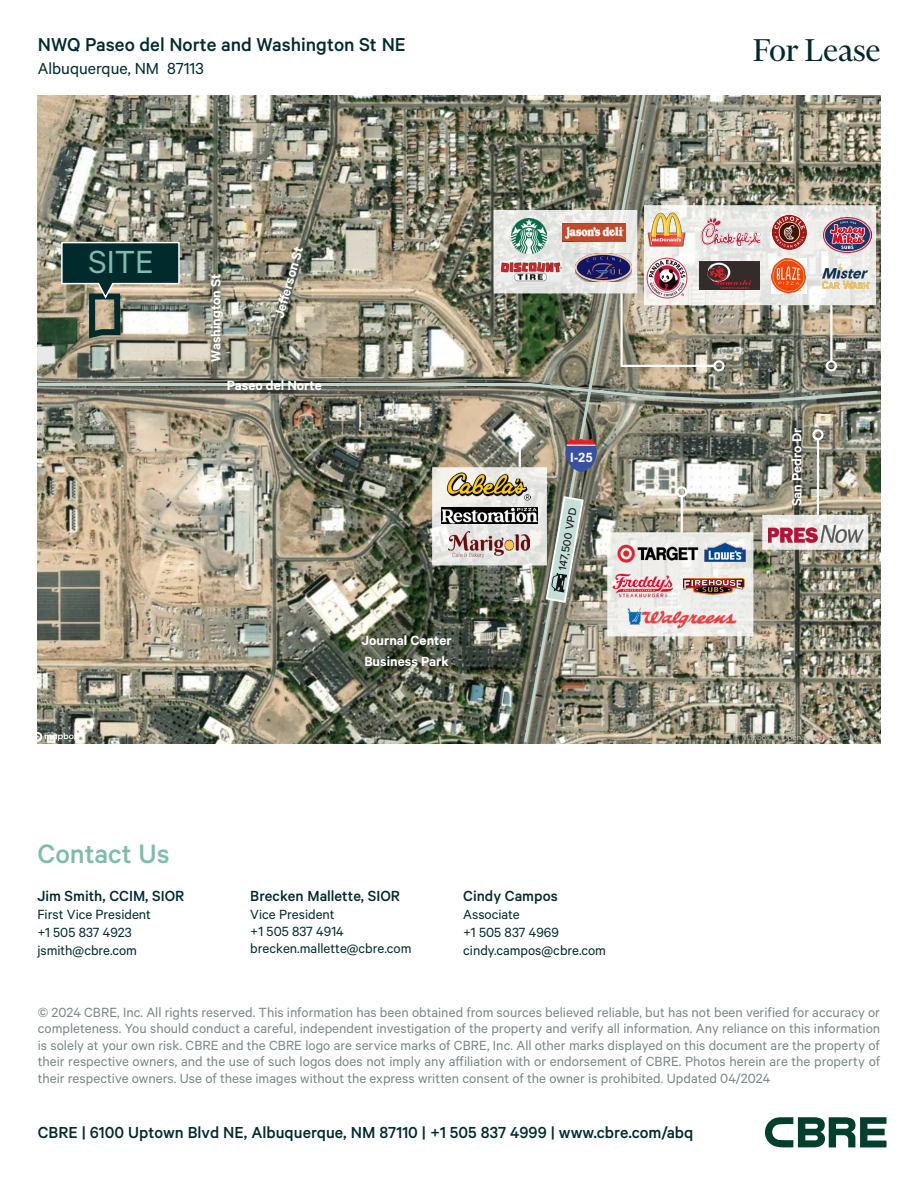
<style>
.page{position:relative;width:918px;height:1188px;background:#fff}
.page>*{position:absolute;margin:0;border:0;box-sizing:border-box;transform-origin:0 0}
.t1{font:36px "Financier Display";color:#012a2d}
.Subheading_Large{font:36px "Calibre";color:#7ebcad}
.Contact_Us{font:500 30px "Calibre";color:#7ebcad}
.t2{font:500 21px "Calibre";color:#012a2d}
.t3{font:500 18px "Calibre";color:#012a2d}
.t4{font:18px "Calibre";color:#012a2d}
.Broker_Name{font:500 16.5px "Calibre";color:#012a2d}
.Contact_Info{font:500 16.5px "Calibre";color:#012a2d}
.t5{font:15px/16.5px "Calibre";color:#7b8687;text-align:justify}
.Contact_Info-2{font:15px/17px "Calibre";color:#012a2d}
.Subheading_Large-2{font:600 15px "Calibre";color:#fff}
.t6{font:700 13.05px "Arial";color:#fff}
.t7{font:500 11.25px "Proxima Nova";color:#231f20}
.t8{font:300 9.15px "Calibre";color:#d8d8d8}
</style>
<div class="page">
<img style="left:38px;top:95px;width:842px;height:648px">
<svg style="left:38px;top:732px;width:40px;height:10px"></svg>
<img style="left:522px;top:95px;width:125px;height:649px">
<svg style="left:644px;top:205px;width:232px;height:100px;fill:#ecece9"></svg>
<img style="left:648px;top:212px;width:37px;height:35px">
<hr style="left:830px;top:305px;width:2px;height:56px;background:#fff">
<div style="left:826px;top:360px;width:11px;height:12px;border:2px solid #fff;border-radius:50%"></div>
<img style="left:769px;top:212px;width:40px;height:40px">
<img style="left:699px;top:218px;width:63px;height:27px">
<img style="left:647px;top:258px;width:41px;height:33px">
<img style="left:699px;top:261px;width:61px;height:29px">
<img style="left:772px;top:259px;width:35px;height:34px">
<img style="left:822px;top:263px;width:48px;height:26px">
<img style="left:823px;top:217px;width:48px;height:35px">
<svg style="left:762px;top:515px;width:106px;height:35px;background:#e8e8e5"></svg>
<img style="left:768px;top:526px;width:100px;height:19px">
<hr style="left:817px;top:439px;width:2px;height:76px;background:#fff">
<div style="left:812px;top:429px;width:12px;height:11px;border:2px solid #fff;border-radius:50%"></div>
<hr style="left:681px;top:496px;width:2px;height:36px;background:#fff">
<div style="left:676px;top:486px;width:11px;height:11px;border:2px solid #fff;border-radius:50%"></div>
<svg style="left:607px;top:532px;width:146px;height:104px;fill:#eeeeeb"></svg>
<img style="left:612px;top:572px;width:63px;height:27px">
<img style="left:627px;top:607px;width:110px;height:22px">
<img style="left:683px;top:578px;width:62px;height:16px">
<img style="left:617px;top:544px;width:81px;height:19px">
<img style="left:704px;top:543px;width:41px;height:19px">
<svg style="left:432px;top:467px;width:115px;height:98px;background:#e7e7e4"></svg>
<img style="left:447px;top:468px;width:83px;height:34px">
<img style="left:441px;top:507px;width:96px;height:17px">
<img style="left:449px;top:532px;width:81px;height:27px">
<hr style="left:519px;top:446px;width:2px;height:21px;background:#fff">
<div style="left:514px;top:436px;width:11px;height:11px;border:2px solid #fff;border-radius:50%"></div>
<svg style="left:566px;top:439px;width:31px;height:33px"></svg>
<svg style="left:60px;top:241px;width:120px;height:101px;background:#627168"></svg>
<svg style="left:494px;top:210px;width:143px;height:83px;background:#e7e7e4"></svg>
<img style="left:500px;top:262px;width:62px;height:19px">
<img style="left:562px;top:223px;width:64px;height:19px">
<img style="left:575px;top:254px;width:57px;height:28px">
<img style="left:511px;top:218px;width:35px;height:35px">
<img style="left:619px;top:291px;width:98px;height:77px">
<div style="left:713px;top:360px;width:12px;height:12px;border:2px solid #fff;border-radius:50%"></div>
<svg style="left:545px;top:495px;width:40px;height:109px;background:#9ba59b"></svg>
<svg style="left:37px;top:381px;width:844px;height:23px;background:#818375"></svg>
<svg style="left:765px;top:1117px;width:121px;height:30px"></svg>
<p class="t2" style="left:38px;top:33px;width:369px">NWQ Paseo del Norte and Washington St NE</p>
<p class="t4" style="left:38px;top:58px;width:168px">Albuquerque, NM 87113</p>
<p class="Subheading_Large" style="left:88px;top:240px;width:67px">SITE</p>
<p class="Subheading_Large-2" style="left:207px;top:362px;width:89px;rotate:-90deg">Washington St</p>
<p class="Subheading_Large-2" style="left:270px;top:316px;width:75px;rotate:-74deg">Jefferson St</p>
<p class="Subheading_Large-2" style="left:227px;top:376px;width:96px">Paseo del Norte</p>
<p class="Subheading_Large-2" style="left:362px;top:632px;width:92px">Journal Center</p>
<p class="Subheading_Large-2" style="left:364px;top:653px;width:86px">Business Park</p>
<p class="t6" style="left:570px;top:449px;width:24px">I-25</p>
<p class="t7" style="left:554px;top:569px;width:65px;rotate:-80deg">147,500 VPD</p>
<p class="Contact_Us" style="left:37px;top:836px;width:134px">Contact Us</p>
<p class="Broker_Name" style="left:37px;top:886px;width:149px">Jim Smith, CCIM, SIOR</p>
<p class="Contact_Info-2" style="left:37px;top:905px;width:115px">First Vice President</p>
<p class="Contact_Info-2" style="left:37px;top:923px;width:96px">+1 505 837 4923</p>
<p class="Contact_Info-2" style="left:37px;top:941px;width:101px">jsmith@cbre.com</p>
<p class="Contact_Info" style="left:250px;top:886px;width:151px">Brecken Mallette, SIOR</p>
<p class="Contact_Info-2" style="left:250px;top:905px;width:163px">Vice President<br>+1 505 837 4914 brecken.mallette@cbre.com</p>
<p class="Broker_Name" style="left:463px;top:886px;width:96px">Cindy Campos</p>
<p class="Contact_Info-2" style="left:463px;top:905px;width:58px">Associate</p>
<p class="Contact_Info-2" style="left:463px;top:923px;width:97px">+1 505 837 4969</p>
<p class="Contact_Info-2" style="left:463px;top:941px;width:144px">cindy.campos@cbre.com</p>
<p class="t1" style="left:753px;top:32px;width:129px">For Lease</p>
<p class="Subheading_Large-2" style="left:788px;top:506px;width:80px;rotate:-90deg">San Pedro Dr</p>
<p class="t8" style="left:733px;top:732px;width:146px">© Mapbox, © OpenStreetMap, © MAXAR</p>
<p class="t5" style="left:38px;top:1004px;width:844px">© 2024 CBRE, Inc. All rights reserved. This information has been obtained from sources believed reliable, but has not been verified for accuracy or completeness. You should conduct a careful, independent investigation of the property and verify all information. Any reliance on this information is solely at your own risk. CBRE and the CBRE logo are service marks of CBRE, Inc. All other marks displayed on this document are the property of their respective owners, and the use of such logos does not imply any affiliation with or endorsement of CBRE. Photos herein are the property of their respective owners. Use of these images without the express written consent of the owner is prohibited. Updated 04/2024</p>
<p class="t3" style="left:38px;top:1122px;width:657px">CBRE | 6100 Uptown Blvd NE, Albuquerque, NM 87110 | +1 505 837 4999 | www.cbre.com/abq</p>
</div>
